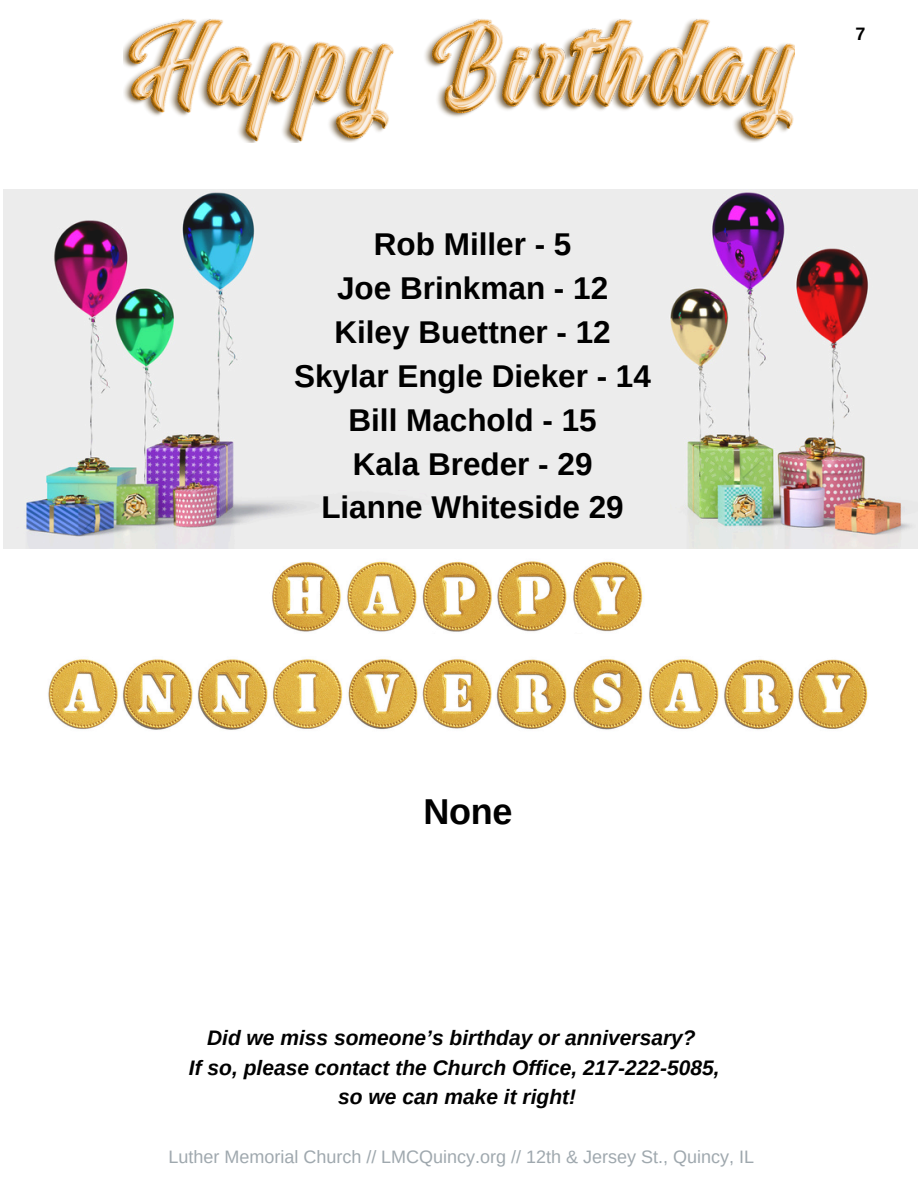
<style>
.page{position:relative;width:918px;height:1188px;background:#fff}
.page>*{position:absolute;margin:0;border:0;box-sizing:border-box;transform-origin:0 0}
.t1{font:700 36px "Arimo";color:#000}
.t2{font:700 31.5px/43.8px "Arimo";color:#000;text-align:center}
.t3{font:italic 700 21px/29.2px "Arimo";color:#000;text-align:center}
.t4{font:18px "Arimo";color:#9fa8ae}
.t5{font:700 18px "Arimo";color:#000}
</style>
<div class="page">
<img style="left:124px;top:19px;width:670px;height:123px">
<img style="left:3px;top:189px;width:915px;height:541px">
<p class="t2" style="left:294px;top:222px;width:358px">Rob Miller - 5<br>Joe Brinkman - 12<br>Kiley Buettner - 12<br>Skylar Engle Dieker - 14<br>Bill Machold - 15<br>Kala Breder - 29<br>Lianne Whiteside 29</p>
<h2 class="t5" style="left:856px;top:24px;width:12px">7</h2>
<p class="t1" style="left:424px;top:792px;width:90px">None</p>
<p class="t3" style="left:189px;top:1023px;width:532px">Did we miss someone’s birthday or anniversary?<br>If so, please contact the Church Office, 217-222-5085, so we can make it right!</p>
<p class="t4" style="left:168px;top:1147px;width:587px">Luther Memorial Church // LMCQuincy.org // 12th &amp; Jersey St., Quincy, IL</p>
</div>
